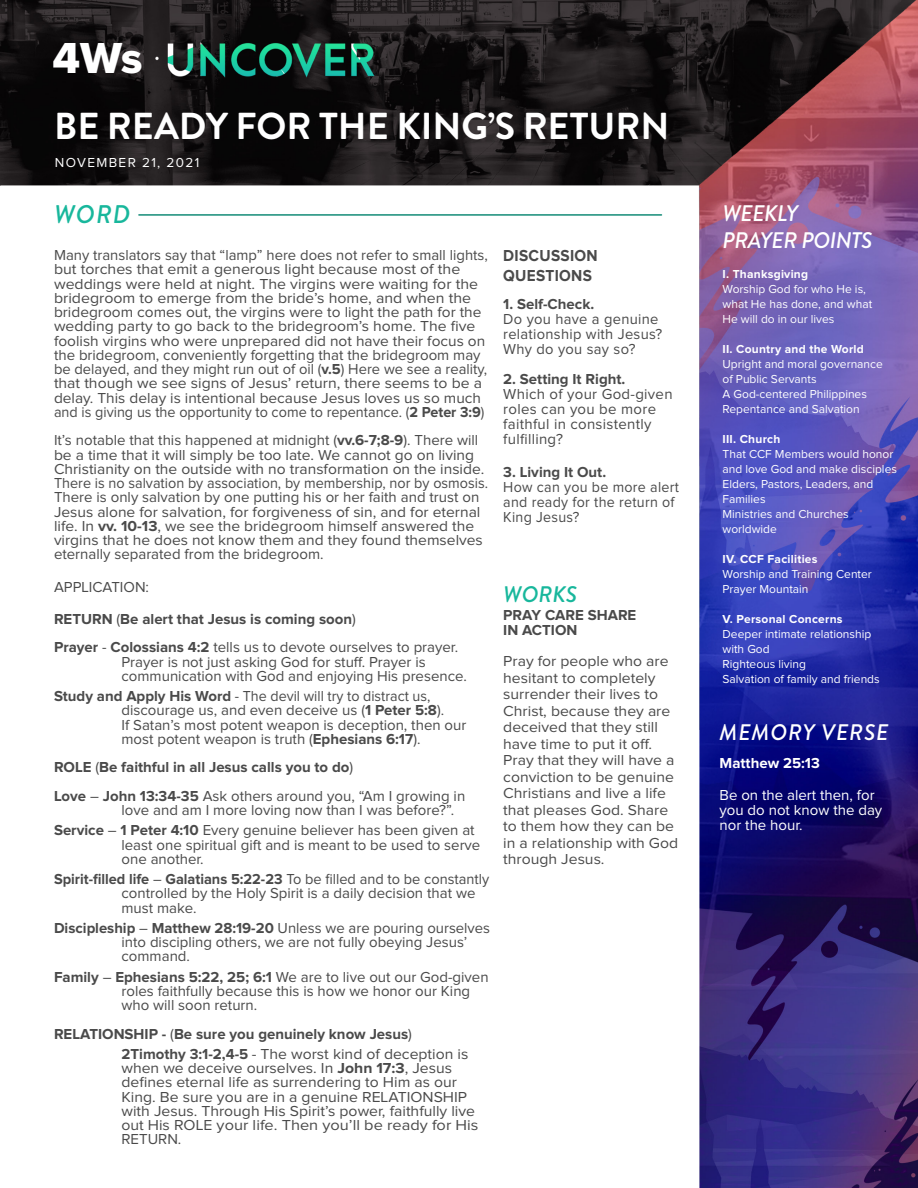
<style>
.page{position:relative;width:918px;height:1188px;background:#fff}
.page>*{position:absolute;margin:0;border:0;box-sizing:border-box;transform-origin:0 0}
.t1{font:45px "Proxima Nova Extrabld";color:#fff}
.t2{font:700 37.5px "Brandon Grotesque";color:#fff}
.t3{font:italic 500 25.5px "Brandon Grotesque";color:#18b79c}
.t4{font:italic 500 22.5px/27px "Brandon Grotesque";letter-spacing:-.02em;color:#fff}
.t5{font:italic 500 22.5px "Brandon Grotesque";letter-spacing:.04em;color:#fff}
.t6{font:italic 500 22.5px "Brandon Grotesque";color:#18b79c}
.t7{font:700 16.5px "Proxima Nova";letter-spacing:.02em;color:#4a4a4a;scale:.93 1}
.t8{font:15px/14.2px "Proxima Nova";color:#4a4a4a}
.t9{font:15px/16.5px "Proxima Nova";color:#4a4a4a;scale:1.05 1}
.t10{font:15px/14.2px "Proxima Nova";color:#4a4a4a;scale:1.06 1}
.t11{font:700 15px "Proxima Nova";color:#4a4a4a}
.t12{font:15px/15px "Proxima Nova";letter-spacing:.02em;color:#4a4a4a}
.t13{font:15px/15px "Proxima Nova";letter-spacing:.02em;color:#4a4a4a;scale:.95 1}
.t14{font:15px "Proxima Nova";color:#4a4a4a;scale:.95 1}
.t15{font:15px/15px "Proxima Nova";color:#fff}
.t16{font:700 15px "Proxima Nova";color:#fff}
.t17{font:13.5px "Proxima Nova";letter-spacing:.1em;color:#fff}
.t18{font:12px/15px "Proxima Nova";color:#fff}
.t19{font:700 12px "Proxima Nova";letter-spacing:.02em;color:#fff}
.s1{font-weight:700}
.s2{font-weight:400}
</style>
<div class="page">
<img style="left:0;top:0;width:918px;height:1188px">
<hr style="left:139px;top:214px;width:522px;height:2px;background:#148b77">
<img style="left:151px;top:40px;width:228px;height:41px">
<h1 class="t1" style="left:52px;top:24px;width:92px">4Ws</h1>
<p class="t2" style="left:54px;top:100px;width:617px">BE READY FOR THE KING’S RETURN</p>
<p class="t17" style="left:55px;top:156px;width:146px">NOVEMBER 21, 2021</p>
<h3 class="t3" style="left:54px;top:196px;width:78px">WORD</h3>
<h3 class="t4" style="left:723px;top:200px;width:152px">WEEKLY<br>PRAYER POINTS</h3>
<p class="t19" style="left:723px;top:268px;width:87px">I. Thanksgiving</p>
<p class="t18" style="left:723px;top:282px;width:151px">Worship God for who He is, what He has done, and what<br>He will do in our lives</p>
<p class="t19" style="left:723px;top:343px;width:143px">II. Country and the World</p>
<p class="t18" style="left:723px;top:357px;width:162px">Upright and moral governance of Public Servants<br>A God-centered Philippines<br>Repentance and Salvation</p>
<p class="t19" style="left:723px;top:433px;width:59px">III. Church</p>
<p class="t18" style="left:723px;top:447px;width:176px">That CCF Members would honor and love God and make disciples<br>Elders, Pastors, Leaders, and<br>Families<br>Ministries and Churches worldwide</p>
<p class="t19" style="left:723px;top:553px;width:97px">IV. CCF Facilities</p>
<p class="t18" style="left:723px;top:567px;width:151px">Worship and Training Center<br>Prayer Mountain</p>
<p class="t19" style="left:723px;top:613px;width:122px">V. Personal Concerns</p>
<p class="t18" style="left:723px;top:627px;width:159px">Deeper intimate relationship with God<br>Righteous living<br>Salvation of family and friends</p>
<p class="t7" style="left:503px;top:248px;width:103px">DISCUSSION</p>
<p class="t7" style="left:503px;top:268px;width:97px">QUESTIONS</p>
<p class="t11" style="left:503px;top:297px;width:93px">1. Self-Check.</p>
<p class="t12" style="left:503px;top:312px;width:157px">Do you have a genuine</p>
<p class="t12" style="left:503px;top:327px;width:161px">relationship with Jesus?<br>Why do you say so?</p>
<p class="t11" style="left:503px;top:372px;width:124px">2. Setting It Right.</p>
<p class="t12" style="left:503px;top:387px;width:171px">Which of your God-given roles can you be more faithful in consistently</p>
<p class="t12" style="left:503px;top:432px;width:61px">fulfilling?</p>
<p class="t11" style="left:503px;top:465px;width:104px">3. Living It Out.</p>
<p class="t13" style="left:503px;top:480px;width:186px">How can you be more alert and ready for the return of<br>King Jesus?</p>
<p class="t8" style="left:54px;top:249px;width:435px">Many translators say that “lamp” here does not refer to small lights,</p>
<p class="t10" style="left:54px;top:263px;width:405px">but torches that emit a generous light because most of the weddings were held at night. The virgins were waiting for the bridegroom to emerge from the bride’s home, and when the bridegroom comes out, the virgins were to light the path for the wedding party to go back to the bridegroom’s home. The five</p>
<p class="t8" style="left:54px;top:334px;width:433px">foolish virgins who were unprepared did not have their focus on</p>
<p class="t8" style="left:54px;top:348px;width:428px">the bridegroom, conveniently forgetting that the bridegroom may</p>
<p class="t8" style="left:54px;top:363px;width:435px">be delayed, and they might run out of oil (<span class="s1">v.5</span>) Here we see a reality,</p>
<p class="t9" style="left:54px;top:376px;width:409px">that though we see signs of Jesus’ return, there seems to be a</p>
<p class="t8" style="left:54px;top:391px;width:432px">delay. This delay is intentional because Jesus loves us so much and is giving us the opportunity to come to repentance. (<span class="s1">2 Peter 3:9</span>)</p>
<p class="t8" style="left:54px;top:434px;width:436px">It’s notable that this happened at midnight (<span class="s1">vv.6-7;8-9</span>). There will be a time that it will simply be too late. We cannot go on living Christianity on the outside with no transformation on the inside.<br>There is no salvation by association, by membership, nor by osmosis.</p>
<p class="t8" style="left:54px;top:491px;width:430px">There is only salvation by one putting his or her faith and trust on Jesus alone for salvation, for forgiveness of sin, and for eternal life. In <span class="s1">vv. 10-13</span>, we see the bridegroom himself answered the virgins that he does not know them and they found themselves eternally separated from the bridegroom.</p>
<p class="t8" style="left:54px;top:580px;width:97px">APPLICATION:</p>
<p class="t11" style="left:54px;top:612px;width:303px">RETURN <span class="s2">(</span>Be alert that Jesus is coming soon<span class="s2">)</span></p>
<p class="t8" style="left:54px;top:641px;width:406px"><span class="s1">Prayer</span> - <span class="s1">Colossians 4:2</span> tells us to devote ourselves to prayer.</p>
<p class="t8" style="left:122px;top:655px;width:306px">Prayer is not just asking God for stuff. Prayer is</p>
<p class="t8" style="left:122px;top:669px;width:347px">communication with God and enjoying His presence.</p>
<p class="t14" style="left:54px;top:689px;width:398px"><span class="s1">Study and Apply His Word</span> - The devil will try to distract us,</p>
<p class="t8" style="left:122px;top:704px;width:324px">discourage us, and even deceive us (<span class="s1">1 Peter 5:8</span>).</p>
<p class="t8" style="left:122px;top:718px;width:346px">If Satan’s most potent weapon is deception, then our most potent weapon is truth (<span class="s1">Ephesians 6:17</span>).</p>
<p class="t11" style="left:54px;top:760px;width:301px">ROLE <span class="s2">(</span>Be faithful in all Jesus calls you to do<span class="s2">)</span></p>
<p class="t8" style="left:54px;top:789px;width:413px"><span class="s1">Love</span> – <span class="s1">John 13:34-35</span> Ask others around you, “Am I growing in</p>
<p class="t8" style="left:122px;top:804px;width:334px">love and am I more loving now than I was before?”.</p>
<p class="t8" style="left:54px;top:824px;width:422px"><span class="s1">Service</span> – <span class="s1">1 Peter 4:10</span> Every genuine believer has been given at</p>
<p class="t8" style="left:122px;top:838px;width:360px">least one spiritual gift and is meant to be used to serve one another.</p>
<p class="t11" style="left:54px;top:872px;width:437px">Spirit-filled life <span class="s2">–</span> Galatians 5:22-23 <span class="s2">To be filled and to be constantly</span></p>
<p class="t8" style="left:122px;top:887px;width:355px">controlled by the Holy Spirit is a daily decision that we must make.</p>
<p class="t8" style="left:54px;top:921px;width:438px"><span class="s1">Discipleship</span> – <span class="s1">Matthew 28:19-20</span> Unless we are pouring ourselves</p>
<p class="t8" style="left:122px;top:936px;width:347px">into discipling others, we are not fully obeying Jesus’ command.</p>
<p class="t8" style="left:54px;top:970px;width:436px"><span class="s1">Family</span> – <span class="s1">Ephesians 5:22, 25; 6:1</span> We are to live out our God-given</p>
<p class="t8" style="left:122px;top:984px;width:350px">roles faithfully because this is how we honor our King who will soon return.</p>
<p class="t11" style="left:54px;top:1027px;width:359px">RELATIONSHIP - <span class="s2">(</span>Be sure you genuinely know Jesus<span class="s2">)</span></p>
<p class="t9" style="left:122px;top:1047px;width:332px;line-height:14.2px"><span class="s1">2Timothy 3:1-2,4-5</span> - The worst kind of deception is when we deceive ourselves. In <span class="s1">John 17:3</span>, Jesus</p>
<p class="t9" style="left:122px;top:1076px;width:342px;line-height:14.2px">defines eternal life as surrendering to Him as our King. Be sure you are in a genuine RELATIONSHIP with Jesus. Through His Spirit’s power, faithfully live out His ROLE your life. Then you’ll be ready for His RETURN.</p>
<p class="t6" style="left:503px;top:578px;width:75px">WORKS</p>
<p class="t11" style="left:503px;top:608px;width:135px">PRAY CARE SHARE</p>
<p class="t11" style="left:503px;top:623px;width:76px">IN ACTION</p>
<p class="t9" style="left:503px;top:653px;width:168px">Pray for people who are hesitant to completely surrender their lives to<br>Christ, because they are deceived that they still have time to put it off.<br>Pray that they will have a conviction to be genuine<br>Christians and live a life that pleases God. Share to them how they can be in a relationship with God through Jesus.</p>
<p class="t5" style="left:720px;top:717px;width:171px">MEMORY VERSE</p>
<p class="t16" style="left:720px;top:757px;width:102px">Matthew 25:13</p>
<p class="t15" style="left:720px;top:788px;width:164px">Be on the alert then, for you do not know the day nor the hour.</p>
</div>
